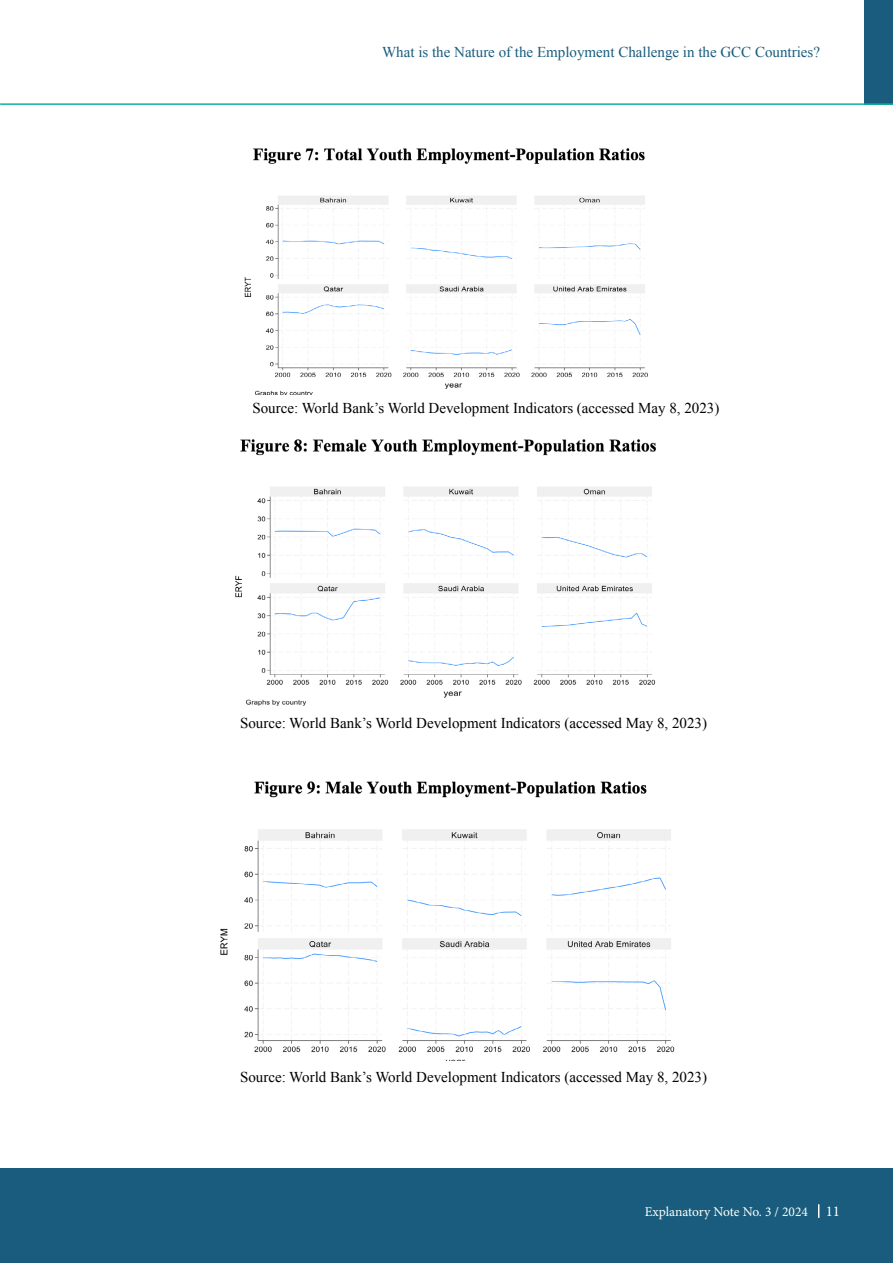
<style>
.page{position:relative;width:893px;height:1263px;background:#fff}
.page>*{position:absolute;margin:0;border:0;box-sizing:border-box;transform-origin:0 0}
.t1{font:15px "Times New Roman";color:#000}
.t2{font:15px "Times New Roman";color:#195c7d}
.t3{font:13.5px "Minion Pro";letter-spacing:-.005em;color:#fffffb}
.s1{font-size:15px;color:#fff}
</style>
<div class="page">
<div style="left:865px;top:0;width:28px;height:104px;background:#195c7d"></div>
<hr style="left:0;top:103px;width:893px;height:2px;background:#0fb0a2">
<div style="left:0;top:1168px;width:892px;height:95px;background:#195c7d"></div>
<svg style="left:818px;top:1204px;width:1px;height:14px"></svg>
<img style="left:244px;top:148px;width:404px;height:246px">
<img style="left:235px;top:439px;width:421px;height:267px">
<img style="left:220px;top:781px;width:455px;height:280px">
<p class="t2" style="left:382px;top:42px;width:439px">What is the Nature of the Employment Challenge in the GCC Countries?</p>
<p class="t1" style="left:252px;top:397px;width:468px">Source: World Bank’s World Development Indicators (accessed May 8, 2023)</p>
<p class="t1" style="left:240px;top:713px;width:468px">Source: World Bank’s World Development Indicators (accessed May 8, 2023)</p>
<p class="t1" style="left:240px;top:1067px;width:468px">Source: World Bank’s World Development Indicators (accessed May 8, 2023)</p>
<p class="t3" style="left:645px;top:1203px;width:197px">Explanatory Note No. 3 / 2024 <span class="s1">11</span></p>
</div>
